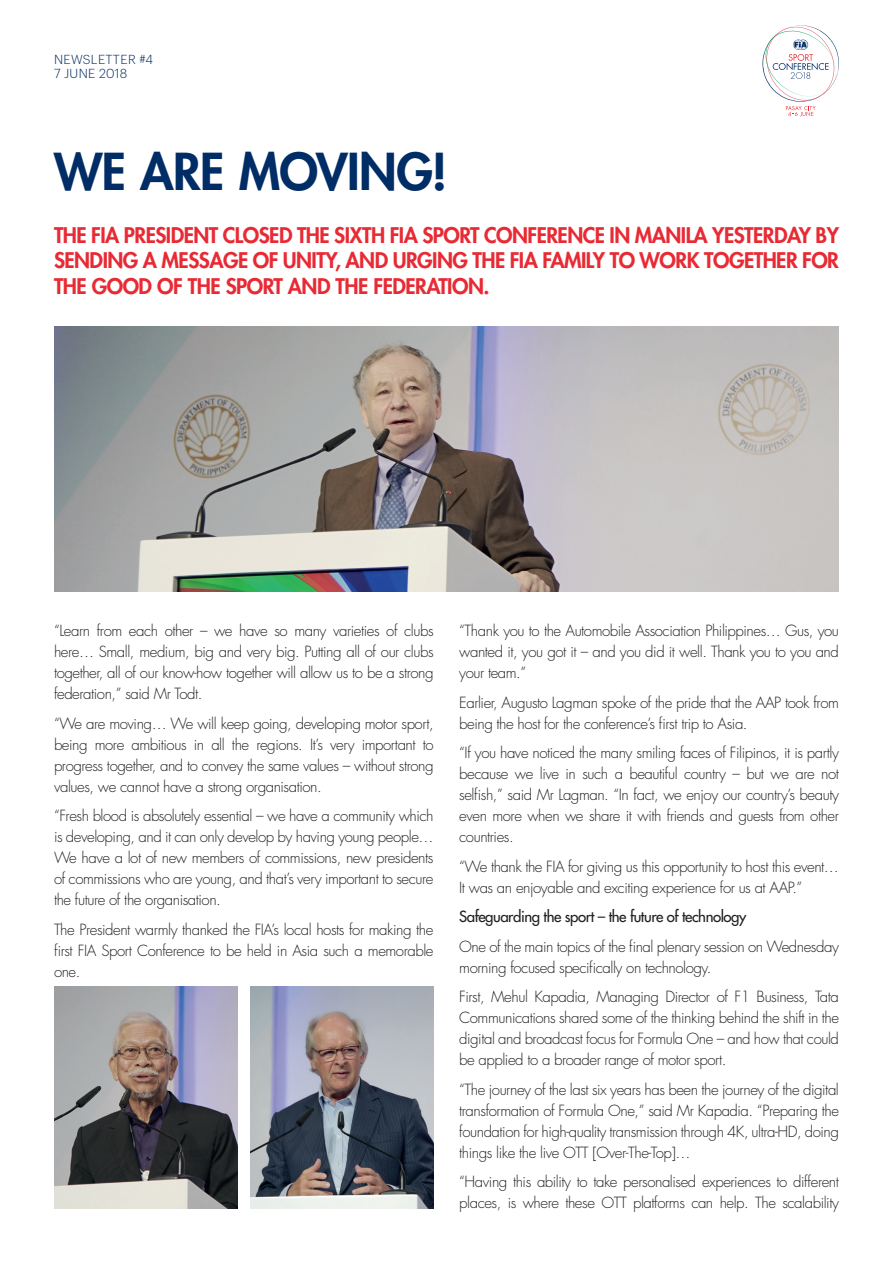
<style>
.page{position:relative;width:893px;height:1263px;background:#fff}
.page>*{position:absolute;margin:0;border:0;box-sizing:border-box;transform-origin:0 0}
.t1{font:800 49.5px "Futura Std";letter-spacing:-.01em;color:#002d66}
.t2{font:800 21px/25.2px "Futura Std";letter-spacing:-.025em;color:#e82a34;text-align:justify}
.t3{font:300 15px/21px "Futura Std";letter-spacing:-.03em;color:#231f20;text-align:justify}
.t4{font:500 15px "Futura Std";letter-spacing:-.03em;color:#231f20}
.t5{font:300 12.75px/13px "Graphik";letter-spacing:.025em;color:#002d66}
</style>
<div class="page">
<svg style="left:762px;top:25px;width:77px;height:91px"></svg>
<img style="left:54px;top:326px;width:785px;height:265px">
<img style="left:250px;top:986px;width:184px;height:223px">
<img style="left:54px;top:986px;width:183px;height:223px">
<p class="t5" style="left:54px;top:52px;width:101px">NEWSLETTER #4<br>7 JUNE 2018</p>
<h1 class="t1" style="left:54px;top:140px;width:395px">WE ARE MOVING!</h1>
<h2 class="t2" style="left:54px;top:223px;width:786px">THE FIA PRESIDENT CLOSED THE SIXTH FIA SPORT CONFERENCE IN MANILA YESTERDAY BY SENDING A MESSAGE OF UNITY, AND URGING THE FIA FAMILY TO WORK TOGETHER FOR THE GOOD OF THE SPORT AND THE FEDERATION.</h2>
<p class="t3" style="left:54px;top:620px;width:381px">“Learn from each other – we have so many varieties of clubs here… Small, medium, big and very big. Putting all of our clubs together, all of our know-how together will allow us to be a strong federation,” said Mr Todt.</p>
<p class="t3" style="left:54px;top:713px;width:381px">“We are moving… We will keep going, developing motor sport, being more ambitious in all the regions. It’s very important to progress together, and to convey the same values – without strong values, we cannot have a strong organisation.</p>
<p class="t3" style="left:54px;top:805px;width:381px">“Fresh blood is absolutely essential – we have a community which is developing, and it can only develop by having young people… We have a lot of new members of commissions, new presidents of commissions who are young, and that’s very important to secure the future of the organisation.</p>
<p class="t3" style="left:54px;top:919px;width:381px">The President warmly thanked the FIA’s local hosts for making the first FIA Sport Conference to be held in Asia such a memorable one.</p>
<p class="t3" style="left:459px;top:620px;width:381px">“Thank you to the Automobile Association Philippines… Gus, you wanted it, you got it – and you did it well. Thank you to you and your team.”</p>
<p class="t3" style="left:459px;top:692px;width:381px">Earlier, Augusto Lagman spoke of the pride that the AAP took from being the host for the conference’s first trip to Asia.</p>
<p class="t3" style="left:459px;top:742px;width:381px">“If you have noticed the many smiling faces of Filipinos, it is partly because we live in such a beautiful country – but we are not selfish,” said Mr Lagman. “In fact, we enjoy our country’s beauty even more when we share it with friends and guests from other countries.</p>
<p class="t3" style="left:459px;top:856px;width:381px">“We thank the FIA for giving us this opportunity to host this event…<br>It was an enjoyable and exciting experience for us at AAP.”</p>
<p class="t4" style="left:459px;top:907px;width:289px">Safeguarding the sport – the future of technology</p>
<p class="t3" style="left:459px;top:936px;width:381px">One of the main topics of the final plenary session on Wednesday morning focused specifically on technology.</p>
<p class="t3" style="left:459px;top:986px;width:381px">First, Mehul Kapadia, Managing Director of F1 Business, Tata Communications shared some of the thinking behind the shift in the digital and broadcast focus for Formula One – and how that could be applied to a broader range of motor sport.</p>
<p class="t3" style="left:459px;top:1079px;width:381px">“The journey of the last six years has been the journey of the digital transformation of Formula One,” said Mr Kapadia. “Preparing the foundation for high-quality transmission through 4K, ultra-HD, doing things like the live OTT [Over-The-Top]…</p>
<p class="t3" style="left:459px;top:1171px;width:381px">“Having this ability to take personalised experiences to different places, is where these OTT platforms can help. The scalability</p>
</div>
